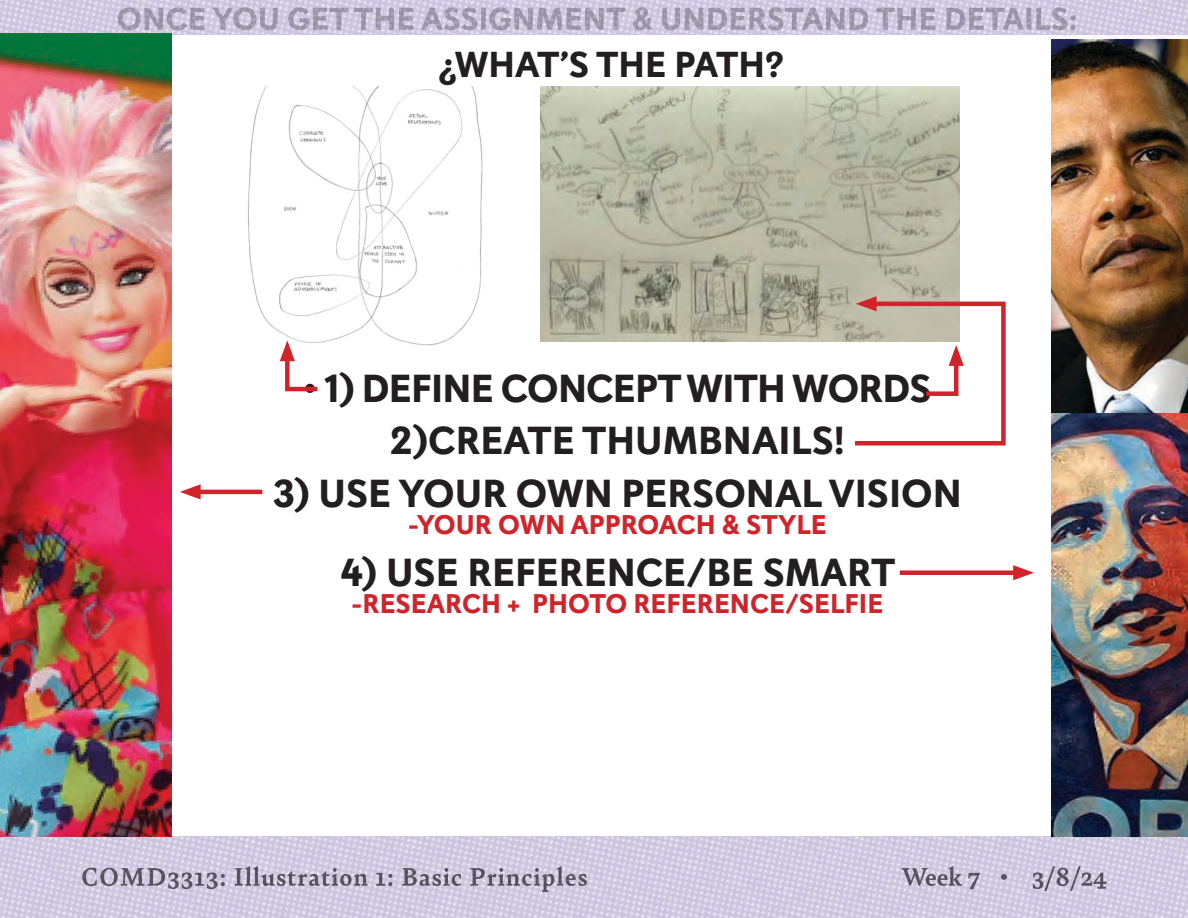
<style>
.page{position:relative;width:1188px;height:918px;background:#fff}
.page>*{position:absolute;margin:0;border:0;box-sizing:border-box;transform-origin:0 0}
.t1{font:700 39px "Davis Sans";color:#231f20}
.t2{font:700 39px/52.5px "Davis Sans";letter-spacing:-.02em;color:#231f20;text-align:center}
.t3{font:700 36px "Davis Sans";letter-spacing:-.02em;color:#231f20}
.t4{font:700 27px "Davis Sans";color:#d1232a}
</style>
<div class="page">
<img style="left:0;top:0;width:1188px;height:34px">
<img style="left:0;top:836px;width:1188px;height:82px">
<img style="left:505px;top:866px;width:100px;height:26px">
<img style="left:393px;top:866px;width:112px;height:26px">
<img style="left:323px;top:866px;width:70px;height:26px">
<img style="left:210px;top:866px;width:113px;height:26px">
<img style="left:82px;top:866px;width:128px;height:26px">
<img style="left:610px;top:886px;width:227px;height:1px">
<img style="left:891px;top:866px;width:89px;height:24px">
<img style="left:1001px;top:866px;width:106px;height:25px">
<img style="left:0;top:33px;width:172px;height:443px">
<img style="left:0;top:394px;width:54px;height:442px">
<img style="left:12px;top:476px;width:160px;height:360px">
<img style="left:0;top:836px;width:172px;height:1px">
<img style="left:1051px;top:35px;width:137px;height:801px">
<img style="left:1051px;top:836px;width:137px;height:1px">
<img style="left:541px;top:87px;width:418px;height:254px">
<img style="left:248px;top:87px;width:235px;height:259px">
<hr style="left:192px;top:490px;width:70px;height:4px;background:#d1232a">
<svg style="left:180px;top:484px;width:21px;height:15px"></svg>
<div style="left:900px;top:570px;width:121px;height:5px;background:#d1232a"></div>
<svg style="left:1013px;top:565px;width:21px;height:15px"></svg>
<svg style="left:280px;top:340px;width:42px;height:52px"></svg>
<img style="left:1015px;top:7px;width:61px;height:23px">
<img style="left:943px;top:7px;width:72px;height:23px">
<img style="left:828px;top:7px;width:115px;height:23px">
<img style="left:756px;top:7px;width:72px;height:23px">
<img style="left:640px;top:7px;width:116px;height:23px">
<img style="left:525px;top:7px;width:115px;height:23px">
<img style="left:453px;top:7px;width:72px;height:23px">
<img style="left:338px;top:7px;width:115px;height:23px">
<img style="left:223px;top:7px;width:115px;height:23px">
<img style="left:118px;top:7px;width:105px;height:23px">
<svg style="left:850px;top:296px;width:156px;height:150px"></svg>
<h2 class="t3" style="left:438px;top:43px;width:347px">¿WHAT’S THE PATH?</h2>
<h1 class="t2" style="left:303px;top:363px;width:630px">• 1) DEFINE CONCEPT WITH WORDS<br>2)CREATE THUMBNAILS!</h1>
<h1 class="t1" style="left:273px;top:470px;width:691px">3) USE YOUR OWN PERSONAL VISION</h1>
<p class="t4" style="left:408px;top:508px;width:420px">-YOUR OWN APPROACH &amp; STYLE</p>
<h1 class="t1" style="left:340px;top:550px;width:556px">4) USE REFERENCE/BE SMART</h1>
<p class="t4" style="left:351px;top:588px;width:534px">-RESEARCH + PHOTO REFERENCE/SELFIE</p>
</div>
